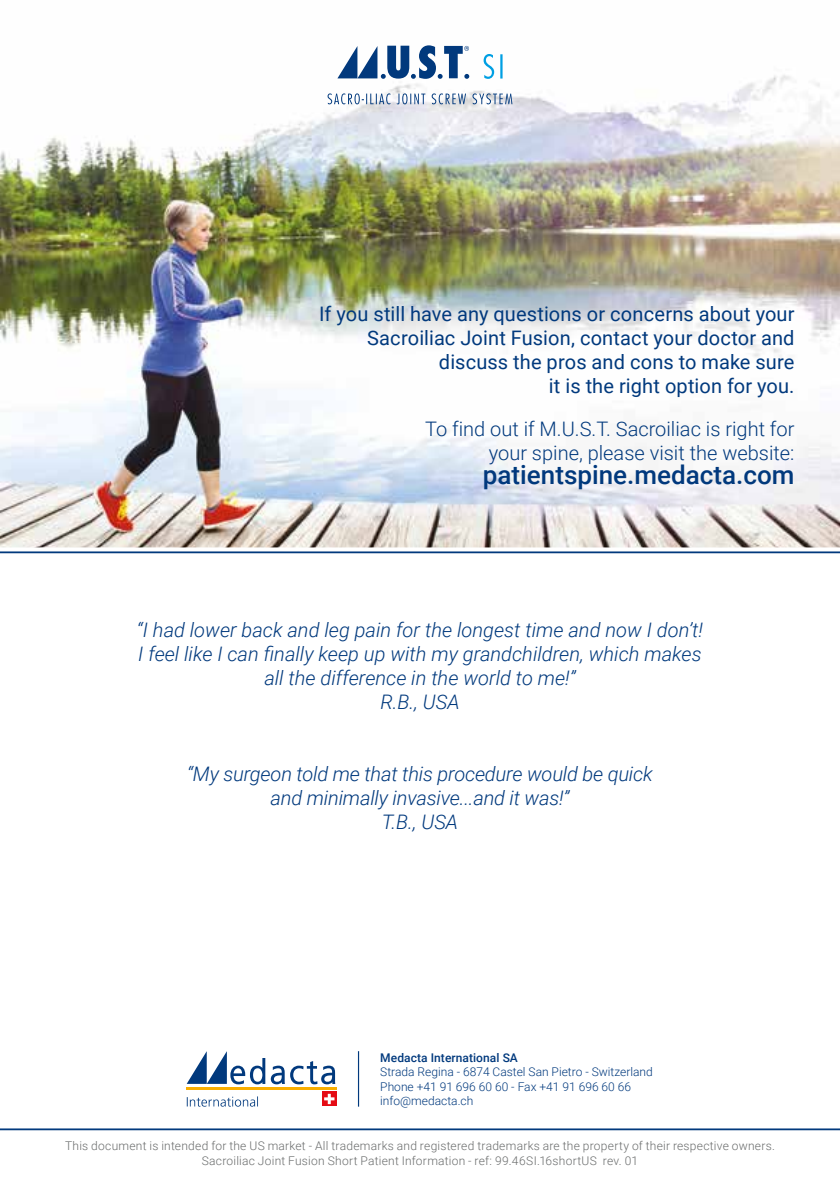
<style>
.page{position:relative;width:840px;height:1191px;background:#fff}
.page>*{position:absolute;margin:0;border:0;box-sizing:border-box;transform-origin:0 0}
.t1{font:500 26px "Roboto";color:#01397d}
.t2{font:italic 300 20px/24px "Roboto";color:#01397d;text-align:center}
.t3{font:20px/24px "Roboto";letter-spacing:.005em;color:#01397d;text-align:right}
.t4{font:300 20px/24px "Roboto";color:#01397d;text-align:right}
.t5{font:300 12px/14.4px "Roboto";letter-spacing:.02em;color:#6a6c6c;text-align:center}
.t6{font:300 12px/14.4px "Roboto";color:#01397d}
.t7{font:500 12px "Roboto";letter-spacing:.005em;color:#01397d}
</style>
<div class="page">
<img style="left:0;top:54px;width:839px;height:319px">
<svg style="left:0;top:373px;width:839px;height:181px"></svg>
<svg style="left:0;top:1051px;width:839px;height:80px"></svg>
<hr style="left:186px;top:1087px;width:150px;height:2px;background:#f9ae00">
<svg style="left:322px;top:1091px;width:14px;height:15px"></svg>
<svg style="left:324px;top:1093px;width:10px;height:11px"></svg>
<svg style="left:186px;top:1051px;width:79px;height:33px"></svg>
<svg style="left:271px;top:1061px;width:64px;height:23px"></svg>
<svg style="left:187px;top:1096px;width:71px;height:10px"></svg>
<hr style="left:358px;top:1051px;width:1px;height:55px;background:#01397d">
<svg style="left:327px;top:93px;width:185px;height:11px"></svg>
<svg style="left:483px;top:54px;width:19px;height:25px"></svg>
<svg style="left:337px;top:45px;width:132px;height:34px"></svg>
<p class="t3" style="left:319px;top:301px;width:476px">If you still have any questions or concerns about your Sacroiliac Joint Fusion, contact your doctor and discuss the pros and cons to make sure<br>it is the right option for you.</p>
<p class="t4" style="left:425px;top:416px;width:371px">To find out if M.U.S.T. Sacroiliac is right for your spine, please visit the website:</p>
<h1 class="t1" style="left:482px;top:456px;width:313px">patientspine.medacta.com</h1>
<p class="t2" style="left:137px;top:617px;width:567px">“I had lower back and leg pain for the longest time and now I don’t!<br>I feel like I can finally keep up with my grandchildren, which makes all the difference in the world to me!”<br>R.B., USA</p>
<p class="t2" style="left:187px;top:761px;width:466px">“My surgeon told me that this procedure would be quick and minimally invasive...and it was!”<br>T.B., USA</p>
<p class="t7" style="left:380px;top:1049px;width:139px">Medacta International SA</p>
<p class="t6" style="left:380px;top:1064px;width:274px">Strada Regina - 6874 Castel San Pietro - Switzerland<br>Phone +41 91 696 60 60 - Fax +41 91 696 60 66 info@medacta.ch</p>
<p class="t5" style="left:65px;top:1138px;width:711px">This document is intended for the US market - All trademarks and registered trademarks are the property of their respective owners.<br>Sacroiliac Joint Fusion Short Patient Information - ref: 99.46SI.16shortUS rev. 01</p>
</div>
